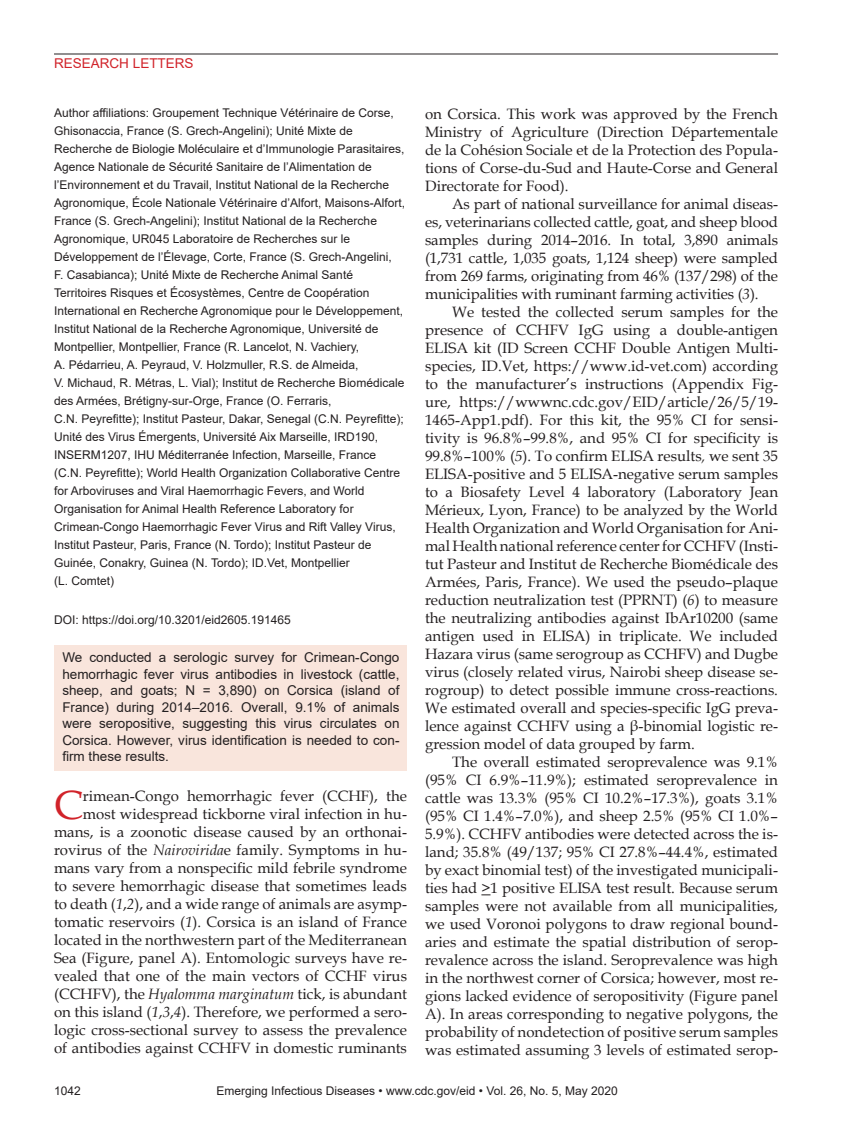
<style>
.page{position:relative;width:851px;height:1134px;background:#fff}
.page>*{position:absolute;margin:0;border:0;box-sizing:border-box;transform-origin:0 0}
.Drop_Cap{font:40.8px "Book Antiqua";color:#d1232a}
.Body_Text{font:15px/18px "Book Antiqua";letter-spacing:-.005em;color:#231f20;text-align:justify}
.Drop_Cap-2{font:15px/18px "Book Antiqua";color:#231f20;text-align:right}
.Abstract{font:13.5px/16.5px "Arial";color:#231f20;text-align:justify}
.t1{font:13.5px "Arial";color:#d1232a}
.Affiliations{font:12px/18px "Arial";color:#231f20}
.DOI{font:12px "Arial";color:#231f20}
.s1{font-style:italic}
</style>
<div class="page">
<hr style="left:54px;top:54px;width:724px;height:1px;background:#231f20">
<div style="left:55px;top:646px;width:352px;height:125px;background:#f9e5dc"></div>
<p class="t1" style="left:54px;top:54px;width:141px">RESEARCH LETTERS</p>
<p class="Affiliations" style="left:54px;top:103px;width:352px">Author affiliations: Groupement Technique Vétérinaire de Corse, Ghisonaccia, France (S. Grech-Angelini); Unité Mixte de Recherche de Biologie Moléculaire et d’Immunologie Parasitaires, Agence Nationale de Sécurité Sanitaire de l’Alimentation de l’Environnement et du Travail, Institut National de la Recherche Agronomique, École Nationale Vétérinaire d’Alfort, Maisons-Alfort, France (S. Grech-Angelini); Institut National de la Recherche Agronomique, UR045 Laboratoire de Recherches sur le Développement de l’Élevage, Corte, France (S. Grech-Angelini,<br>F. Casabianca); Unité Mixte de Recherche Animal Santé Territoires Risques et Écosystèmes, Centre de Coopération International en Recherche Agronomique pour le Développement, Institut National de la Recherche Agronomique, Université de Montpellier, Montpellier, France (R. Lancelot, N. Vachiery,<br>A. Pédarrieu, A. Peyraud, V. Holzmuller, R.S. de Almeida,<br>V. Michaud, R. Métras, L. Vial); Institut de Recherche Biomédicale des Armées, Brétigny-sur-Orge, France (O. Ferraris,<br>C.N. Peyrefitte); Institut Pasteur, Dakar, Senegal (C.N. Peyrefitte); Unité des Virus Émergents, Université Aix Marseille, IRD190, INSERM1207, IHU Méditerranée Infection, Marseille, France (C.N. Peyrefitte); World Health Organization Collaborative Centre for Arboviruses and Viral Haemorrhagic Fevers, and World Organisation for Animal Health Reference Laboratory for Crimean-Congo Haemorrhagic Fever Virus and Rift Valley Virus, Institut Pasteur, Paris, France (N. Tordo); Institut Pasteur de Guinée, Conakry, Guinea (N. Tordo); ID.Vet, Montpellier<br>(L. Comtet)</p>
<p class="DOI" style="left:54px;top:611px;width:238px">DOI: https://doi.org/10.3201/eid2605.191465</p>
<p class="Abstract" style="left:62px;top:649px;width:338px">We conducted a serologic survey for Crimean-Congo hemorrhagic fever virus antibodies in livestock (cattle, sheep, and goats; N = 3,890) on Corsica (island of France) during 2014–2016. Overall, 9.1% of animals were seropositive, suggesting this virus circulates on Corsica. However, virus identification is needed to con&shy;firm these results.</p>
<p class="Drop_Cap-2" style="left:54px;top:786px;width:354px">rimean-Congo hemorrhagic fever (CCHF), the most widespread tickborne viral infection in hu&shy;mans, is a zoonotic disease caused by an orthonai&shy;rovirus of the <span class="s1">Nairovirida</span>e family. Symptoms in hu&shy;mans vary from a nonspecific mild febrile syndrome to severe hemorrhagic disease that sometimes leads to death (<span class="s1">1</span>,<span class="s1">2</span>), and a wide range of animals are asymp&shy;tomatic reservoirs (<span class="s1">1</span>). Corsica is an island of France located in the northwestern part of the Mediterranean Sea (Figure, panel A). Entomologic surveys have re&shy;vealed that one of the main vectors of CCHF virus (CCHFV), the <span class="s1">Hyalomma marginatum</span> tick, is abundant on this island (<span class="s1">1</span>,<span class="s1">3</span>,<span class="s1">4</span>). Therefore, we performed a sero&shy;logic cross-sectional survey to assess the prevalence of antibodies against CCHFV in domestic ruminants</p>
<p class="Drop_Cap" style="left:54px;top:777px;width:30px">C</p>
<p class="Drop_Cap-2" style="left:425px;top:104px;width:354px;text-align:justify">on Corsica. This work was approved by the French Ministry of Agriculture (Direction Départementale de la Cohésion Sociale et de la Protection des Popula&shy;tions of Corse-du-Sud and Haute-Corse and General Directorate for Food).</p>
<p class="Body_Text" style="left:425px;top:194px;width:354px;text-indent:27px">As part of national surveillance for animal diseas&shy;es, veterinarians collected cattle, goat, and sheep blood samples during 2014–2016. In total, 3,890 animals (1,731 cattle, 1,035 goats, 1,124 sheep) were sampled from 269 farms, originating from 46% (137/298) of the municipalities with ruminant farming activities (<span class="s1">3</span>).</p>
<p class="Body_Text" style="left:425px;top:302px;width:354px;text-indent:27px">We tested the collected serum samples for the presence of CCHFV IgG using a double-antigen ELISA kit (ID Screen CCHF Double Antigen Multi&shy;species, ID.Vet, https://www.id-vet.com) according to the manufacturer’s instructions (Appendix Fig&shy;ure, https://wwwnc.cdc.gov/EID/article/26/5/19- 1465-App1.pdf). For this kit, the 95% CI for sensi&shy;tivity is 96.8%–99.8%, and 95% CI for specificity is 99.8%–100% (<span class="s1">5</span>). To confirm ELISA results<span class="s1">,</span> we sent 35<br>ELISA-positive and 5 ELISA-negative serum samples to a Biosafety Level 4 laboratory (Laboratory Jean Mérieux, Lyon, France) to be analyzed by the World Health Organization and World Organisation for Ani&shy;mal Health national reference center for CCHFV (Insti&shy;tut Pasteur and Institut de Recherche Biomédicale des Armées, Paris, France). We used the pseudo–plaque reduction neutralization test (PPRNT) (<span class="s1">6</span>) to measure the neutralizing antibodies against IbAr10200 (same antigen used in ELISA) in triplicate. We included Hazara virus (same serogroup as CCHFV) and Dugbe virus (closely related virus, Nairobi sheep disease se&shy;rogroup) to detect possible immune cross-reactions.<br>We estimated overall and species-specific IgG preva&shy;lence against CCHFV using a β-binomial logistic re&shy;gression model of data grouped by farm.</p>
<p class="Body_Text" style="left:425px;top:752px;width:354px;text-indent:27px">The overall estimated seroprevalence was 9.1% (95% CI 6.9%–11.9%); estimated seroprevalence in cattle was 13.3% (95% CI 10.2%–17.3%), goats 3.1% (95% CI 1.4%–7.0%), and sheep 2.5% (95% CI 1.0%– 5.9%). CCHFV antibodies were detected across the is&shy;land; 35.8% (49/137; 95% CI 27.8%–44.4%, estimated by exact binomial test) of the investigated municipali&shy;ties had &gt;1 positive ELISA test result. Because serum samples were not available from all municipalities, we used Voronoi polygons to draw regional bound&shy;aries and estimate the spatial distribution of serop&shy;revalence across the island. Seroprevalence was high in the northwest corner of Corsica; however, most re&shy;gions lacked evidence of seropositivity (Figure panel A). In areas corresponding to negative polygons, the probability of nondetection of positive serum samples was estimated assuming 3 levels of estimated serop-</p>
<p class="Affiliations" style="left:54px;top:1082px;width:28px">1042</p>
<p class="Affiliations" style="left:216px;top:1082px;width:403px">Emerging Infectious Diseases • www.cdc.gov/eid • Vol. 26, No. 5, May 2020</p>
</div>
